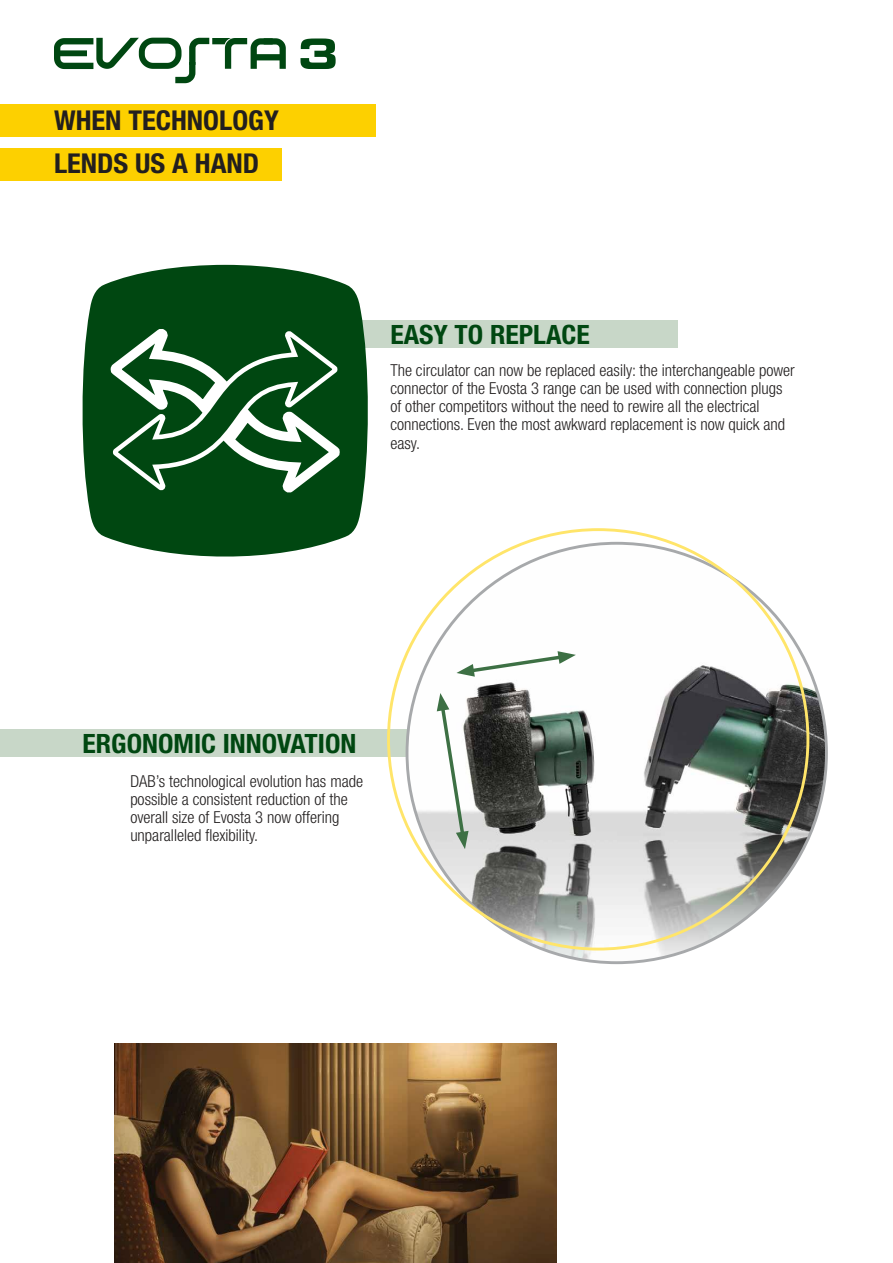
<style>
.page{position:relative;width:893px;height:1263px;background:#fff}
.page>*{position:absolute;margin:0;border:0;box-sizing:border-box;transform-origin:0 0}
.t1{font:700 condensed 27.3px/43.7px "Helvetica Neue LT";color:#221f1f;scale:1.04 1}
.t2{font:700 condensed 26.7px "Helvetica Neue LT";color:#004711;scale:1.04 1}
.t3{font:300 condensed 16.5px/18px "Helvetica Neue LT";color:#221f1f}
</style>
<div class="page">
<div style="left:0;top:104px;width:375px;height:33px;background:#fdd000"></div>
<div style="left:0;top:148px;width:282px;height:33px;background:#fdd000"></div>
<svg style="left:54px;top:38px;width:232px;height:45px"></svg>
<svg style="left:300px;top:39px;width:36px;height:30px"></svg>
<div style="left:354px;top:320px;width:323px;height:28px;background:#c8d7c8"></div>
<div style="left:0;top:729px;width:607px;height:28px;background:#c8d7c8"></div>
<svg style="left:85px;top:264px;width:281px;height:293px;background:#286336"></svg>
<svg style="left:103px;top:321px;width:245px;height:180px"></svg>
<img style="left:114px;top:1044px;width:443px;height:219px">
<img style="left:407px;top:543px;width:419px;height:420px;border-radius:210px">
<svg style="left:437px;top:693px;width:32px;height:156px"></svg>
<svg style="left:456px;top:651px;width:120px;height:26px"></svg>
<h1 class="t1" style="left:54px;top:98px;width:218px">WHEN TECHNOLOGY<br>LENDS US A HAND</h1>
<h2 class="t2" style="left:390px;top:320px;width:193px">EASY TO REPLACE</h2>
<p class="t3" style="left:390px;top:363px;width:406px">The circulator can now be replaced easily: the interchangeable power connector of the Evosta 3 range can be used with connection plugs of other competitors without the need to rewire all the electrical connections. Even the most awkward replacement is now quick and easy.</p>
<h2 class="t2" style="left:83px;top:729px;width:265px">ERGONOMIC INNOVATION</h2>
<p class="t3" style="left:130px;top:774px;width:234px">DAB’s technological evolution has made possible a consistent reduction of the overall size of Evosta 3 now offering unparalleled flexibility.</p>
</div>
